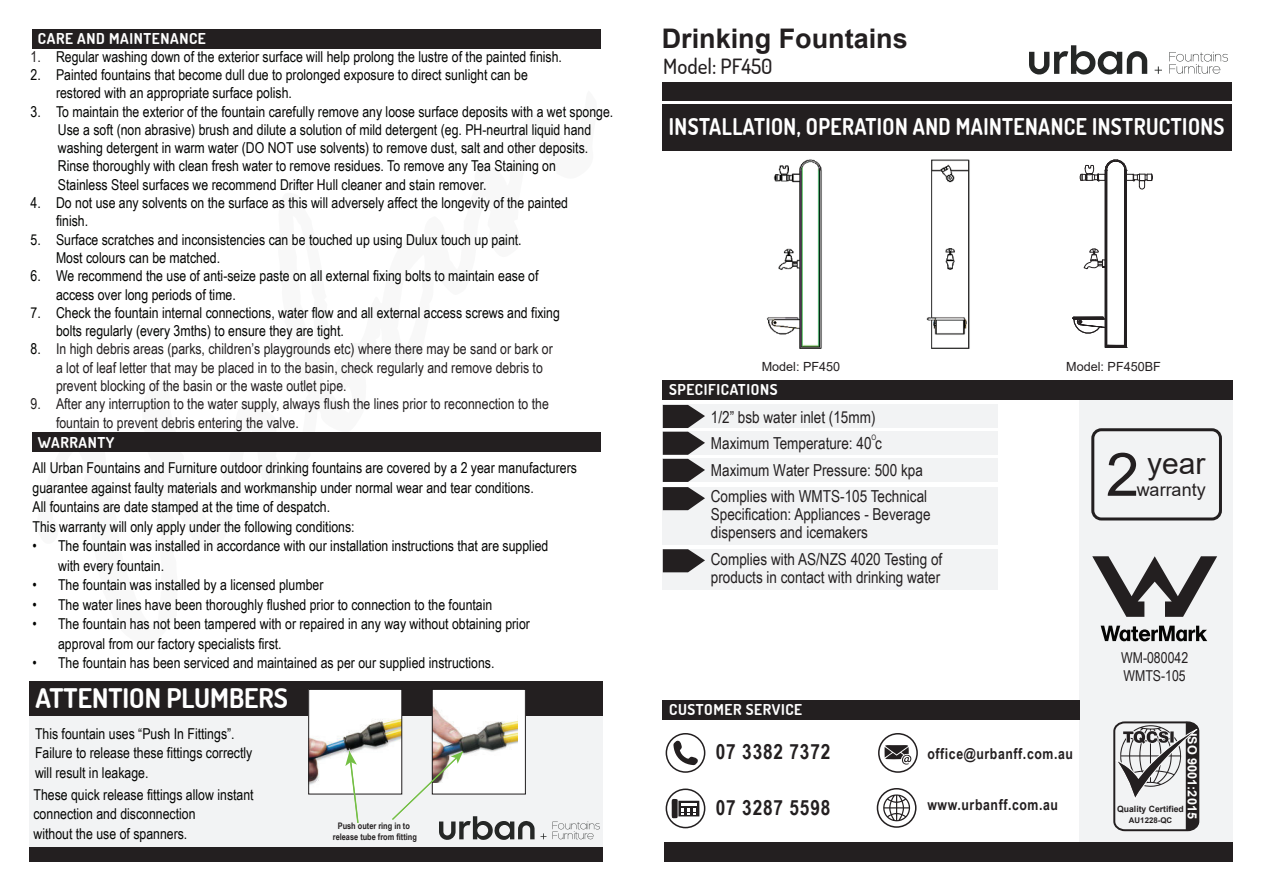
<style>
.page{position:relative;width:1263px;height:893px;background:#fff}
.page>*{position:absolute;margin:0;border:0;box-sizing:border-box;transform-origin:0 0}
.t1{font:30px "Arial";color:#231f20}
.t2{font:700 27px "Arial";color:#231f20}
.t3{font:700 27px "Dosis";color:#fff}
.t4{font:700 23.1px "Dosis";letter-spacing:.02em;color:#fff;scale:.91 1}
.t5{font:700 21px "Arial Narrow";letter-spacing:.04em;color:#231f20}
.t6{font:500 21px "Dosis";color:#231f20}
.t7{font:18px "Arial";color:#231f20}
.t8{font:16.5px/26.4px "Arial Narrow";color:#231f20}
.t9{font:15px/19.5px "Arial Narrow";color:#040503}
.t10{font:15px/18.3px "Arial Narrow";color:#231f20}
.t11{font:700 15px "Dosis";letter-spacing:.04em;color:#fff}
.t12{font:700 15px "Arial Narrow";letter-spacing:.04em;color:#231f20}
.t13{font:12.6px "Arial";color:#231f20}
.t14{font:700 12.6px "Arial";color:#fff}
.t15{font:700 9px/10.8px "Arial Narrow";color:#231f20;text-align:center}
.t16{font:700 8.7px "Arial";color:#231f20}
.t17{font:700 7.8px "Arial";color:#231f20}
.t18{font:7.5px "Arial Narrow";color:#231f20}
.s1{color:#231f20}
.s2{color:#040503}
.s3{font-size:60px}
</style>
<div class="page">
<img style="left:750px;top:150px;width:244px;height:199px">
<div style="left:663px;top:487px;width:335px;height:57px;background:#f2f3f4"></div>
<div style="left:29px;top:681px;width:574px;height:166px;background:#f2f3f4"></div>
<div style="left:29px;top:681px;width:574px;height:34px;background:#231f20"></div>
<div style="left:1080px;top:399px;width:153px;height:447px;background:#f2f3f4"></div>
<div style="left:663px;top:380px;width:570px;height:20px;background:#231f20"></div>
<div style="left:663px;top:459px;width:335px;height:23px;background:#f2f3f4"></div>
<div style="left:663px;top:432px;width:335px;height:23px;background:#f2f3f4"></div>
<div style="left:663px;top:549px;width:335px;height:41px;background:#f2f3f4"></div>
<svg style="left:663px;top:549px;width:42px;height:23px"></svg>
<div style="left:663px;top:405px;width:335px;height:23px;background:#f2f3f4"></div>
<div style="left:663px;top:92px;width:569px;height:58px;background:#231f20"></div>
<div style="left:665px;top:842px;width:568px;height:20px;background:#231f20"></div>
<div style="left:663px;top:82px;width:569px;height:20px;background:#231f20"></div>
<hr style="left:663px;top:101px;width:569px;height:2px;background:#fff">
<div style="left:29px;top:847px;width:574px;height:15px;background:#231f20"></div>
<div style="left:663px;top:700px;width:417px;height:20px;background:#231f20"></div>
<div style="left:33px;top:29px;width:568px;height:20px;background:#231f20"></div>
<div style="left:33px;top:432px;width:568px;height:20px;background:#231f20"></div>
<div style="left:309px;top:689px;width:93px;height:105px;background:#fff"></div>
<img style="left:311px;top:719px;width:89px;height:66px">
<div style="left:309px;top:689px;width:93px;height:105px;border:1px solid #201d1e"></div>
<div style="left:432px;top:689px;width:93px;height:105px;background:#fff"></div>
<img style="left:434px;top:707px;width:83px;height:45px">
<div style="left:432px;top:689px;width:93px;height:105px;border:1px solid #201d1e"></div>
<svg style="left:345px;top:751px;width:14px;height:72px"></svg>
<svg style="left:663px;top:405px;width:42px;height:105px"></svg>
<svg style="left:666px;top:734px;width:39px;height:38px"></svg>
<div style="left:666px;top:733px;width:39px;height:40px;border:2px solid #231f20;border-radius:50%"></div>
<div style="left:878px;top:733px;width:40px;height:40px;border:2px solid #231f20;border-radius:50%"></div>
<div style="left:666px;top:788px;width:39px;height:40px;border:2px solid #231f20;border-radius:50%"></div>
<svg style="left:671px;top:799px;width:28px;height:19px"></svg>
<div style="left:877px;top:788px;width:39px;height:40px;border:2px solid #231f20;border-radius:50%"></div>
<svg style="left:884px;top:745px;width:27px;height:20px"></svg>
<svg style="left:883px;top:794px;width:27px;height:28px"></svg>
<svg style="left:391px;top:752px;width:155px;height:88px"></svg>
<svg style="left:552px;top:821px;width:48px;height:18px"></svg>
<svg style="left:1029px;top:45px;width:199px;height:797px"></svg>
<p class="t11" style="left:38px;top:33px;width:169px">CARE AND MAINTENANCE</p>
<p class="t9" style="left:31px;top:48px;width:533px"><span class="s1">1.</span> Regular washing down of the exterior surface will help prolong the lustre of the painted finish.</p>
<p class="t9" style="left:56px;top:67px;width:473px;line-height:18.3px;text-indent:-26px">2. Painted fountains that become dull due to prolonged exposure to direct sunlight can be restored with an appropriate surface polish.</p>
<p class="t9" style="left:58px;top:104px;width:557px;line-height:18.3px;text-indent:-27px">3. To maintain the exterior of the fountain carefully remove any loose surface deposits with a wet sponge.<br>Use a soft (non abrasive) brush and dilute a solution of mild detergent (eg. PH-neurtral liquid hand washing detergent in warm water (DO NOT use solvents) to remove dust, salt and other deposits.<br>Rinse thoroughly with clean fresh water to remove residues. To remove any Tea Staining on<br>Stainless Steel surfaces we recommend Drifter Hull cleaner and stain remover.</p>
<p class="t9" style="left:56px;top:195px;width:513px;line-height:18.3px;text-indent:-26px">4. Do not use any solvents on the surface as this will adversely affect the longevity of the painted finish.</p>
<p class="t9" style="left:56px;top:232px;width:467px;line-height:18.3px;text-indent:-26px">5. Surface scratches and inconsistencies can be touched up using Dulux touch up paint.<br>Most colours can be matched.</p>
<p class="t9" style="left:56px;top:268px;width:484px;line-height:18.3px;text-indent:-26px">6. We recommend the use of anti-seize paste on all external fixing bolts to maintain ease of access over long periods of time.</p>
<p class="t9" style="left:56px;top:305px;width:505px;line-height:18.3px;text-indent:-26px">7. Check the fountain internal connections, water flow and all external access screws and fixing bolts regularly (every 3mths) to ensure they are tight.</p>
<p class="t10" style="left:56px;top:341px;width:498px;text-indent:-26px"><span class="s2">8.</span> In high debris areas (parks, children’s playgrounds etc) where there may be sand or bark or a lot of leaf letter that may be placed in to the basin, check regularly and remove debris to prevent blocking of the basin or the waste outlet pipe.</p>
<p class="t10" style="left:56px;top:396px;width:494px;text-indent:-26px">9. After any interruption to the water supply, always flush the lines prior to reconnection to the fountain to prevent debris entering the valve.</p>
<p class="t11" style="left:38px;top:436px;width:78px">WARRANTY</p>
<p class="t9" style="left:33px;top:460px;width:546px">All Urban Fountains and Furniture outdoor drinking fountains are covered by a 2 year manufacturers guarantee against faulty materials and workmanship under normal wear and tear conditions.<br>All fountains are date stamped at the time of despatch.<br>This warranty will only apply under the following conditions:<br>ï</p>
<p class="t9" style="left:58px;top:538px;width:492px">The fountain was installed in accordance with our installation instructions that are supplied with every fountain.</p>
<p class="t9" style="left:33px;top:577px;width:6px">ï</p>
<p class="t9" style="left:58px;top:577px;width:267px">The fountain was installed by a licensed plumber</p>
<p class="t9" style="left:33px;top:596px;width:6px">ï</p>
<p class="t9" style="left:58px;top:596px;width:436px">The water lines have been thoroughly flushed prior to connection to the fountain</p>
<p class="t9" style="left:33px;top:616px;width:6px">ï</p>
<p class="t9" style="left:58px;top:616px;width:473px">The fountain has not been tampered with or repaired in any way without obtaining prior approval from our factory specialists first.</p>
<p class="t9" style="left:33px;top:655px;width:6px">ï</p>
<p class="t9" style="left:58px;top:655px;width:438px">The fountain has been serviced and maintained as per our supplied instructions.</p>
<h2 class="t3" style="left:36px;top:688px;width:254px">ATTENTION PLUMBERS</h2>
<p class="t9" style="left:35px;top:725px;width:219px">This fountain uses “Push In Fittings”.<br>Failure to release these fittings correctly will result in leakage.</p>
<p class="t9" style="left:34px;top:786px;width:222px">These quick release fittings allow instant connection and disconnection<br>without the use of spanners.</p>
<p class="t15" style="left:333px;top:821px;width:86px">Push outer ring in to release tube from fitting</p>
<h2 class="t2" style="left:662px;top:29px;width:248px">Drinking Fountains</h2>
<h3 class="t6" style="left:663px;top:54px;width:111px">Model: PF450</h3>
<h3 class="t4" style="left:669px;top:118px;width:612px">INSTALLATION, OPERATION AND MAINTENANCE INSTRUCTIONS</h3>
<p class="t13" style="left:762px;top:362px;width:80px">Model: PF450</p>
<p class="t13" style="left:1066px;top:362px;width:96px">Model: PF450BF</p>
<p class="t11" style="left:669px;top:384px;width:110px">SPECIFICATIONS</p>
<p class="t8" style="left:711px;top:406px;width:218px">1/2” bsb water inlet (15mm)<br>Maximum Temperature: 40 c<br>Maximum Water Pressure: 500 kpa<br>Complies with WMTS-105 Technical</p>
<p class="t8" style="left:711px;top:507px;width:221px;line-height:18px">Specification: Appliances - Beverage dispensers and icemakers</p>
<p class="t8" style="left:711px;top:551px;width:233px;line-height:18px">Complies with AS/NZS 4020 Testing of products in contact with drinking water</p>
<p class="t18" style="left:872px;top:435px;width:6px">O</p>
<p class="t11" style="left:669px;top:704px;width:135px">CUSTOMER SERVICE</p>
<h3 class="t5" style="left:716px;top:744px;width:116px">07 3382 7372</h3>
<p class="t12" style="left:927px;top:748px;width:147px">office@urbanff.com.au</p>
<h3 class="t5" style="left:716px;top:800px;width:116px">07 3287 5598</h3>
<p class="t12" style="left:927px;top:799px;width:132px">www.urbanff.com.au</p>
<h1 class="t1" style="left:1106px;top:453px;width:101px"><span class="s3">2</span> year</h1>
<p class="t7" style="left:1137px;top:483px;width:71px">warranty</p>
<p class="t10" style="left:1121px;top:650px;width:68px">WM-080042<br>WMTS-105</p>
<p class="t14" style="left:1197px;top:733px;width:87px;rotate:90deg">ISO 9001:2015</p>
<p class="t16" style="left:1117px;top:805px;width:68px">Quality Certified</p>
<p class="t17" style="left:1129px;top:817px;width:45px">AU1228-QC</p>
</div>
